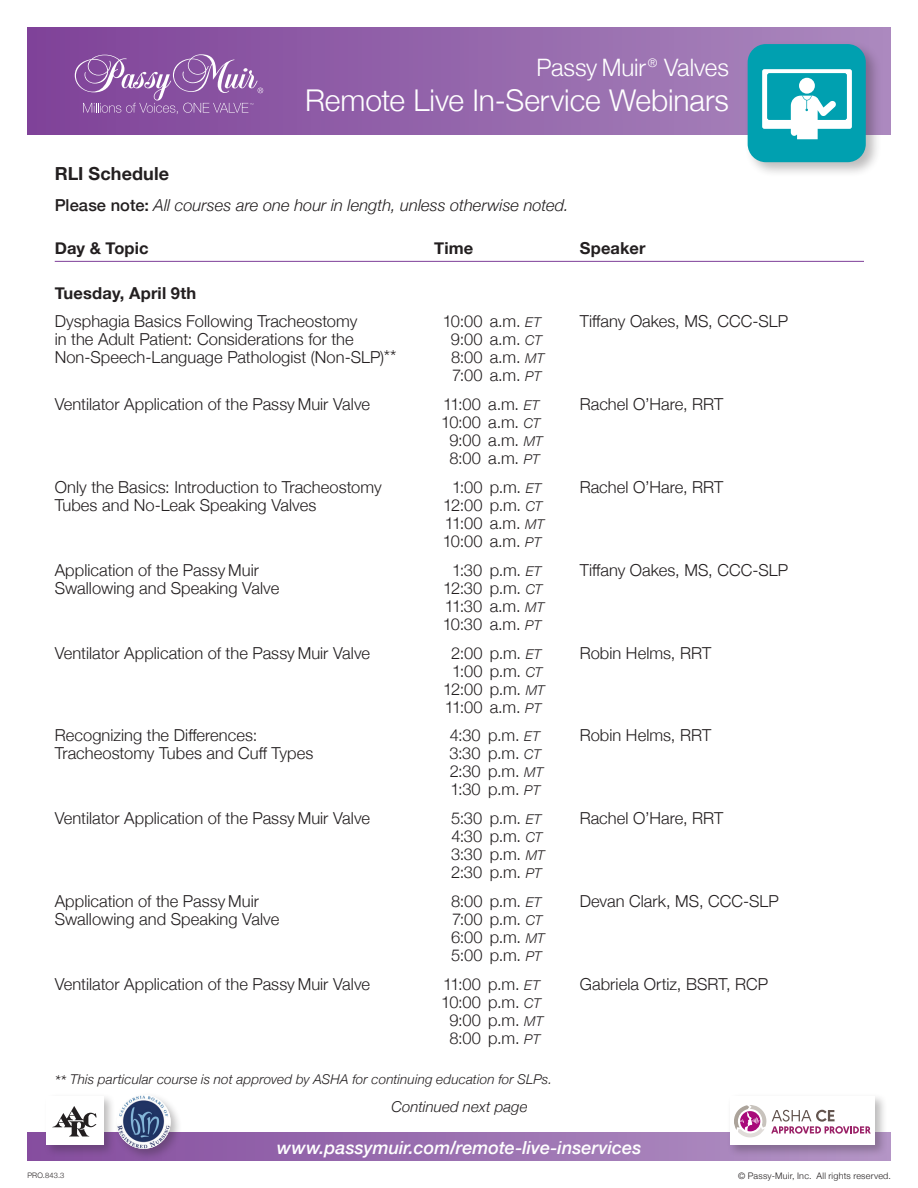
<style>
.page{position:relative;width:918px;height:1188px;background:#fff}
.page>*{position:absolute;margin:0;border:0;box-sizing:border-box;transform-origin:0 0}
.t1{font:300 30px "Helvetica Neue";letter-spacing:-.005em;color:#fff}
.t2{font:300 24px "Helvetica Neue";letter-spacing:-.005em;color:#fff}
.t3{font:italic 500 18px "Helvetica Neue";color:#fff}
.t4{font:700 18px "Helvetica Neue";letter-spacing:.005em;color:#231f20}
.t5{font:300 16.5px/18px "Helvetica Neue";letter-spacing:.005em;color:#231f20}
.t6{font:italic 300 16.5px "Helvetica Neue";color:#231f20}
.t7{font:700 16.5px "Helvetica Neue";letter-spacing:.01em;color:#231f20}
.t8{font:italic 300 15px "Helvetica Neue";letter-spacing:.005em;color:#231f20}
.t9{font:italic 300 13.5px "Helvetica Neue";letter-spacing:.01em;color:#231f20}
.t10{font:300 9px "Helvetica Neue";letter-spacing:.025em;color:#231f20}
.t11{font:300 7.5px "Helvetica Neue";letter-spacing:.02em;color:#231f20}
.s1{font-weight:500;font-style:normal}
.s2{font-style:italic;font-size:13.5px}
.s3{font-size:18px}
.s4{font-size:16.5px}
</style>
<div class="page">
<div style="left:27px;top:1132px;width:864px;height:29px;background:linear-gradient(to right,#844d9e,#b395c5)"></div>
<div style="left:27px;top:27px;width:864px;height:108px;background:linear-gradient(to right,#7e4298,#ab89be)"></div>
<svg style="left:75px;top:54px;width:188px;height:60px"></svg>
<div style="left:744px;top:41px;width:138px;height:137px;background:#231f20;opacity:.3"></div>
<div style="left:748px;top:44px;width:118px;height:118px;background:#00a0b0;border-radius:18px"></div>
<svg style="left:762px;top:69px;width:90px;height:70px"></svg>
<hr style="left:55px;top:261px;width:809px;height:1px;background:#7e3e98">
<div style="left:727px;top:1093px;width:160px;height:64px;background:#231f20;opacity:.3"></div>
<div style="left:730px;top:1096px;width:145px;height:49px;background:#fff"></div>
<svg style="left:734px;top:1105px;width:136px;height:32px"></svg>
<div style="left:43px;top:1093px;width:73px;height:64px;background:#231f20;opacity:.3"></div>
<div style="left:46px;top:1096px;width:58px;height:49px;background:#fff"></div>
<svg style="left:52px;top:1106px;width:45px;height:30px"></svg>
<div style="left:114px;top:1092px;width:69px;height:69px;background:#231f20;opacity:.3"></div>
<img style="left:117px;top:1095px;width:54px;height:54px;border-radius:27px">
<p class="t2" style="left:536px;top:48px;width:194px">Passy Muir <sup>®</sup> Valves</p>
<p class="t1" style="left:305px;top:76px;width:425px">Remote Live In-Service Webinars</p>
<p class="t4" style="left:55px;top:159px;width:116px">RLI Schedule</p>
<p class="t6" style="left:55px;top:192px;width:515px"><span class="s1">Please note:</span> All courses are one hour in length, unless otherwise noted.</p>
<p class="t7" style="left:55px;top:235px;width:95px">Day &amp; Topic</p>
<p class="t7" style="left:434px;top:235px;width:41px">Time</p>
<p class="t7" style="left:580px;top:235px;width:67px">Speaker</p>
<p class="t7" style="left:55px;top:280px;width:143px">Tuesday, April 9th</p>
<p class="t5" style="left:55px;top:311px;width:304px">Dysphagia Basics Following Tracheostomy</p>
<p class="t5" style="left:443px;top:311px;width:100px">10:00 a.m. <span class="s2">ET</span></p>
<p class="t5" style="left:580px;top:311px;width:210px">Tiffany Oakes, MS, CCC-SLP</p>
<p class="t5" style="left:55px;top:329px;width:301px">in the Adult Patient: Considerations for the</p>
<p class="t5" style="left:451px;top:329px;width:92px">9:00 a.m. <span class="s2">CT</span></p>
<p class="t5" style="left:55px;top:347px;width:343px">Non-Speech-Language Pathologist (Non-SLP)<span class="s3">**</span></p>
<p class="t5" style="left:451px;top:347px;width:95px">8:00 a.m. <span class="s2">MT<br></span>7:00 a.m. <span class="s2">PT</span></p>
<p class="t5" style="left:55px;top:394px;width:317px">Ventilator Application of the Passy Muir Valve</p>
<p class="t5" style="left:443px;top:394px;width:98px">11:00 a.m. <span class="s2">ET</span></p>
<p class="t5" style="left:580px;top:394px;width:145px">Rachel O’Hare, RRT</p>
<p class="t5" style="left:441px;top:412px;width:103px;text-align:center">10:00 a.m. <span class="s2">CT<br></span>9:00 a.m. <span class="s2">MT<br></span>8:00 a.m. <span class="s2">PT</span></p>
<p class="t5" style="left:55px;top:477px;width:328px">Only the Basics: Introduction to Tracheostomy</p>
<p class="t5" style="left:452px;top:477px;width:91px">1:00 p.m. <span class="s2">ET</span></p>
<p class="t5" style="left:580px;top:477px;width:145px">Rachel O’Hare, RRT</p>
<p class="t5" style="left:55px;top:495px;width:263px">Tubes and No-Leak Speaking Valves</p>
<p class="t5" style="left:443px;top:495px;width:103px;text-align:justify">12:00 p.m. <span class="s2">CT </span>11:00 a.m. <span class="s2">MT </span>10:00 a.m. <span class="s2">PT</span></p>
<p class="t5" style="left:55px;top:560px;width:206px">Application of the Passy Muir</p>
<p class="t5" style="left:452px;top:560px;width:91px">1:30 p.m. <span class="s2">ET</span></p>
<p class="t5" style="left:580px;top:560px;width:210px">Tiffany Oakes, MS, CCC-SLP</p>
<p class="t5" style="left:55px;top:578px;width:226px">Swallowing and Speaking Valve</p>
<p class="t5" style="left:443px;top:578px;width:103px;text-align:justify">12:30 p.m. <span class="s2">CT </span>11:30 a.m. <span class="s2">MT </span>10:30 a.m. <span class="s2">PT</span></p>
<p class="t5" style="left:55px;top:643px;width:317px">Ventilator Application of the Passy Muir Valve</p>
<p class="t5" style="left:451px;top:643px;width:92px">2:00 p.m. <span class="s2">ET</span></p>
<p class="t5" style="left:580px;top:643px;width:133px">Robin Helms, RRT</p>
<p class="t5" style="left:443px;top:661px;width:103px;text-align:center">1:00 p.m. <span class="s2">CT<br></span>12:00 p.m. <span class="s2">MT<br></span>11:00 a.m. <span class="s2">PT</span></p>
<p class="t5" style="left:55px;top:725px;width:204px">Recognizing the Differences:</p>
<p class="t5" style="left:450px;top:725px;width:92px">4:30 p.m. <span class="s2">ET</span></p>
<p class="t5" style="left:580px;top:725px;width:133px">Robin Helms, RRT</p>
<p class="t5" style="left:55px;top:743px;width:260px">Tracheostomy Tubes and Cuff Types</p>
<p class="t5" style="left:450px;top:743px;width:95px">3:30 p.m. <span class="s2">CT<br></span>2:30 p.m. <span class="s2">MT<br></span>1:30 p.m. <span class="s2">PT</span></p>
<p class="t5" style="left:55px;top:808px;width:317px">Ventilator Application of the Passy Muir Valve</p>
<p class="t5" style="left:451px;top:808px;width:92px">5:30 p.m. <span class="s2">ET</span></p>
<p class="t5" style="left:580px;top:808px;width:145px">Rachel O’Hare, RRT</p>
<p class="t5" style="left:451px;top:826px;width:95px">4:30 p.m. <span class="s2">CT<br></span>3:30 p.m. <span class="s2">MT<br></span>2:30 p.m. <span class="s2">PT</span></p>
<p class="t5" style="left:55px;top:891px;width:206px">Application of the Passy Muir</p>
<p class="t5" style="left:451px;top:891px;width:92px">8:00 p.m. <span class="s2">ET</span></p>
<p class="t5" style="left:580px;top:891px;width:201px">Devan Clark, MS, CCC-SLP</p>
<p class="t5" style="left:55px;top:909px;width:226px">Swallowing and Speaking Valve</p>
<p class="t5" style="left:451px;top:909px;width:95px">7:00 p.m. <span class="s2">CT<br></span>6:00 p.m. <span class="s2">MT<br></span>5:00 p.m. <span class="s2">PT</span></p>
<p class="t5" style="left:55px;top:974px;width:317px">Ventilator Application of the Passy Muir Valve</p>
<p class="t5" style="left:443px;top:974px;width:98px">11:00 p.m. <span class="s2">ET</span></p>
<p class="t5" style="left:580px;top:974px;width:190px">Gabriela Ortiz, BSRT, RCP</p>
<p class="t5" style="left:441px;top:992px;width:104px;text-align:center">10:00 p.m. <span class="s2">CT<br></span>9:00 p.m. <span class="s2">MT<br></span>8:00 p.m. <span class="s2">PT</span></p>
<p class="t9" style="left:55px;top:1068px;width:499px"><span class="s4">**</span> This particular course is not approved by ASHA for continuing education for SLPs.</p>
<p class="t8" style="left:391px;top:1094px;width:138px">Continued next page</p>
<p class="t11" style="left:28px;top:1169px;width:38px">PRO.843.3</p>
<p class="t3" style="left:277px;top:1132px;width:366px">www.passymuir.com/remote-live-inservices</p>
<p class="t10" style="left:738px;top:1168px;width:154px">© Passy-Muir, Inc. All rights reserved.</p>
</div>
